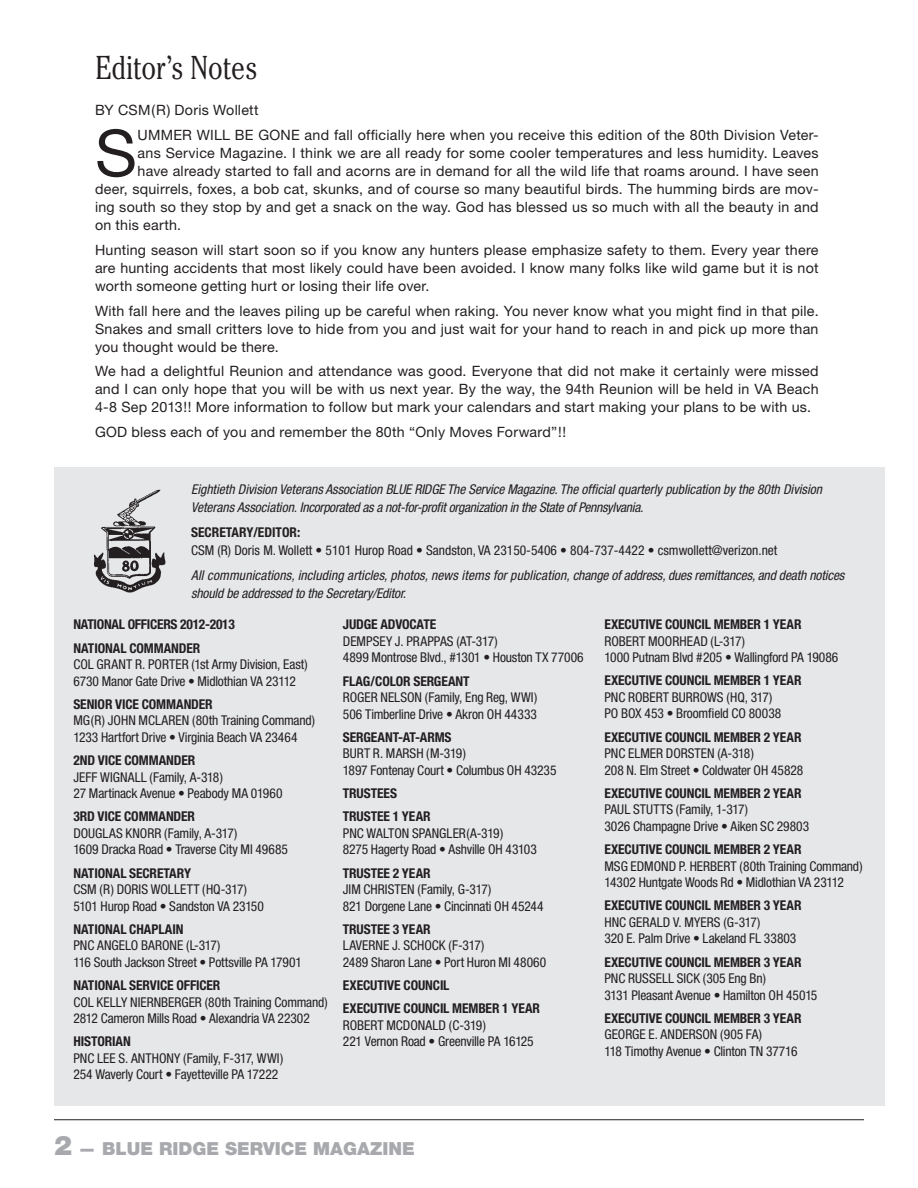
<style>
.page{position:relative;width:918px;height:1188px;background:#fff}
.page>*{position:absolute;margin:0;border:0;box-sizing:border-box;transform-origin:0 0}
.t1{font:64.65px "Helvetica Neue";color:#231f20}
.t2{font:300 condensed 33px "Cheltenham Std";letter-spacing:-.015em;color:#231f20}
.t3{font:900 18px "Helvetica Neue";color:#a8a9ad}
.t4{font:14.25px/18px "Helvetica Neue";letter-spacing:.015em;color:#231f20;text-align:justify}
.t5{font:condensed 13.5px/16.5px "Helvetica Neue";letter-spacing:-.01em;color:#231f20}
.t6{font:700 condensed 13.5px/23.2px "Helvetica Neue";letter-spacing:-.005em;color:#231f20}
.t7{font:italic condensed 13.5px/18px "Helvetica Neue";color:#231f20}
.s1{font-size:27px}
</style>
<div class="page">
<hr style="left:54px;top:1119px;width:810px;height:1px;background:#231f20">
<div style="left:54px;top:467px;width:831px;height:639px;background:#e6e7e9"></div>
<img style="left:94px;top:489px;width:72px;height:104px">
<h2 class="t2" style="left:95px;top:48px;width:164px">Editor’s Notes</h2>
<p class="t4" style="left:95px;top:101px;width:165px">BY CSM(R) Doris Wollett</p>
<h1 class="t1" style="left:95px;top:115px;width:43px">S</h1>
<p class="t4" style="left:138px;top:126px;width:683px">umm er will be gone and fall officially here when you receive this edition of the 80th Division Veter-</p>
<p class="t4" style="left:138px;top:144px;width:683px">ans Service Magazine. I think we are all ready for some cooler temperatures and less humidity. Leaves</p>
<p class="t4" style="left:138px;top:162px;width:683px">have already started to fall and acorns are in demand for all the wild life that roams around. I have seen</p>
<p class="t4" style="left:95px;top:180px;width:725px">deer, squirrels, foxes, a bob cat, skunks, and of course so many beautiful birds. The humming birds are mov-</p>
<p class="t4" style="left:95px;top:198px;width:725px">ing south so they stop by and get a snack on the way. God has blessed us so much with all the beauty in and</p>
<p class="t4" style="left:95px;top:216px;width:88px">on this earth.</p>
<p class="t4" style="left:95px;top:241px;width:725px">Hunting season will start soon so if you know any hunters please emphasize safety to them. Every year there are hunting accidents that most likely could have been avoided. I know many folks like wild game but it is not worth someone getting hurt or losing their life over.</p>
<p class="t4" style="left:95px;top:301px;width:725px">With fall here and the leaves piling up be careful when raking. You never know what you might find in that pile.<br>Snakes and small critters love to hide from you and just wait for your hand to reach in and pick up more than you thought would be there.</p>
<p class="t4" style="left:95px;top:362px;width:725px">We had a delightful Reunion and attendance was good. Everyone that did not make it certainly were missed and I can only hope that you will be with us next year. By the way, the 94th Reunion will be held in VA Beach 4-8 Sep 2013!! More information to follow but mark your calendars and start making your plans to be with us.</p>
<p class="t4" style="left:95px;top:423px;width:473px">GOD bless each of you and remember the 80th “Only Moves Forward”!!</p>
<p class="t7" style="left:191px;top:480px;width:632px">Eightieth Division Veterans Association BLUE RIDGE The Service Magazine. The official quarterly publication by the 80th Division<br>Veterans Association. Incorporated as a not-for-profit organization in the State of Pennsylvania.</p>
<p class="t6" style="left:191px;top:520px;width:15px">SECRETARY</p>
<p class="t6" style="left:253px;top:520px;width:26px">/EDITOR</p>
<p class="t6" style="left:297px;top:520px;width:5px">:</p>
<p class="t5" style="left:191px;top:542px;width:588px">CSM (R) Doris M. Wollett • 5101 Hurop Road • Sandston, VA 23150-5406 • 804-737-4422 • csmwollett@verizon.net</p>
<p class="t7" style="left:191px;top:566px;width:655px">All communications, including articles, photos, news items for publication, change of address, dues remittances, and death notices should be addressed to the Secretary/Editor.</p>
<p class="t6" style="left:343px;top:613px;width:95px">JUDGE ADVOCATE</p>
<p class="t5" style="left:343px;top:633px;width:242px">DEMPSEY J. PRAPPAS (AT-317)<br>4899 Montrose Blvd., #1301 • Houston TX 77006</p>
<p class="t6" style="left:343px;top:669px;width:128px">FLAG/COLOR SERGEANT</p>
<p class="t5" style="left:343px;top:689px;width:196px">ROGER NELSON (Family, Eng Reg, WWI)<br>506 Timberline Drive • Akron OH 44333</p>
<p class="t6" style="left:343px;top:725px;width:110px">SERGEANT-AT-ARMS</p>
<p class="t5" style="left:343px;top:745px;width:215px">BURT R. MARSH (M-319)<br>1897 Fontenay Court • Columbus OH 43235</p>
<p class="t6" style="left:343px;top:781px;width:89px">TRUSTEES<br>TRUSTEE 1 YEAR</p>
<p class="t5" style="left:343px;top:825px;width:195px">PNC WALTON SPANGLER(A-319)<br>8275 Hagerty Road • Ashville OH 43103</p>
<p class="t6" style="left:343px;top:861px;width:89px">TRUSTEE 2 YEAR</p>
<p class="t5" style="left:343px;top:881px;width:202px">JIM CHRISTEN (Family, G-317)<br>821 Dorgene Lane • Cincinnati OH 45244</p>
<p class="t6" style="left:343px;top:917px;width:89px">TRUSTEE 3 YEAR</p>
<p class="t5" style="left:343px;top:937px;width:205px">LAVERNE J. SCHOCK (F-317)<br>2489 Sharon Lane • Port Huron MI 48060</p>
<p class="t6" style="left:343px;top:973px;width:199px">EXECUTIVE COUNCIL<br>EXECUTIVE COUNCIL MEMBER 1 YEAR</p>
<p class="t5" style="left:343px;top:1017px;width:192px">ROBERT MCDONALD (C-319)<br>221 Vernon Road • Greenville PA 16125</p>
<p class="t6" style="left:604px;top:613px;width:199px">EXECUTIVE COUNCIL MEMBER 1 YEAR</p>
<p class="t5" style="left:604px;top:633px;width:235px">ROBERT MOORHEAD (L-317)<br>1000 Putnam Blvd #205 • Wallingford PA 19086</p>
<p class="t6" style="left:604px;top:669px;width:199px">EXECUTIVE COUNCIL MEMBER 1 YEAR</p>
<p class="t5" style="left:604px;top:689px;width:178px">PNC ROBERT BURROWS (HQ, 317)<br>PO BOX 453 • Broomfield CO 80038</p>
<p class="t6" style="left:604px;top:725px;width:199px">EXECUTIVE COUNCIL MEMBER 2 YEAR</p>
<p class="t5" style="left:604px;top:745px;width:200px">PNC ELMER DORSTEN (A-318)<br>208 N. Elm Street • Coldwater OH 45828</p>
<p class="t6" style="left:604px;top:781px;width:199px">EXECUTIVE COUNCIL MEMBER 2 YEAR</p>
<p class="t5" style="left:604px;top:801px;width:206px">PAUL STUTTS (Family, 1-317)<br>3026 Champagne Drive • Aiken SC 29803</p>
<p class="t6" style="left:604px;top:838px;width:199px">EXECUTIVE COUNCIL MEMBER 2 YEAR</p>
<p class="t5" style="left:604px;top:858px;width:260px">MSG EDMOND P. HERBERT (80th Training Command)<br>14302 Huntgate Woods Rd • Midlothian VA 23112</p>
<p class="t6" style="left:604px;top:894px;width:199px">EXECUTIVE COUNCIL MEMBER 3 YEAR</p>
<p class="t5" style="left:604px;top:914px;width:194px">HNC GERALD V. MYERS (G-317)<br>320 E. Palm Drive • Lakeland FL 33803</p>
<p class="t6" style="left:604px;top:950px;width:199px">EXECUTIVE COUNCIL MEMBER 3 YEAR</p>
<p class="t5" style="left:604px;top:970px;width:215px">PNC RUSSELL SICK (305 Eng Bn)<br>3131 Pleasant Avenue • Hamilton OH 45015</p>
<p class="t6" style="left:604px;top:1006px;width:199px">EXECUTIVE COUNCIL MEMBER 3 YEAR</p>
<p class="t5" style="left:604px;top:1026px;width:195px">GEORGE E. ANDERSON (905 FA)<br>118 Timothy Avenue • Clinton TN 37716</p>
<p class="t6" style="left:73px;top:613px;width:163px">NATIONAL OFFICERS 2012-2013<br>NATIONAL</p>
<p class="t6" style="left:129px;top:636px;width:65px">COMMANDER</p>
<p class="t5" style="left:73px;top:656px;width:236px">COL GRANT R. PORTER (1st Army Division, East)<br>6730 Manor Gate Drive • Midlothian VA 23112</p>
<p class="t6" style="left:73px;top:692px;width:15px">SENIOR</p>
<p class="t6" style="left:115px;top:692px;width:92px">VICE COMMANDER</p>
<p class="t5" style="left:73px;top:712px;width:243px">MG(R) JOHN MCLAREN (80th Training Command)<br>1233 Hartfort Drive • Virginia Beach VA 23464</p>
<p class="t6" style="left:73px;top:748px;width:116px">2ND VICE COMMANDER</p>
<p class="t5" style="left:73px;top:768px;width:211px">JEFF WIGNALL (Family, A-318)<br>27 Martinack Avenue • Peabody MA 01960</p>
<p class="t6" style="left:73px;top:805px;width:116px">3RD VICE COMMANDER</p>
<p class="t5" style="left:73px;top:825px;width:216px">DOUGLAS KNORR (Family, A-317)<br>1609 Dracka Road • Traverse City MI 49685</p>
<p class="t6" style="left:73px;top:861px;width:119px">NATIONAL SECRETARY</p>
<p class="t5" style="left:73px;top:881px;width:192px">CSM (R) DORIS WOLLETT (HQ-317)<br>5101 Hurop Road • Sandston VA 23150</p>
<p class="t6" style="left:73px;top:917px;width:112px">NATIONAL CHAPLAIN</p>
<p class="t5" style="left:73px;top:937px;width:230px">PNC ANGELO BARONE (L-317)<br>116 South Jackson Street • Pottsville PA 17901</p>
<p class="t6" style="left:73px;top:973px;width:149px">NATIONAL SERVICE OFFICER</p>
<p class="t5" style="left:73px;top:993px;width:256px">COL KELLY NIERNBERGER (80th Training Command)<br>2812 Cameron Mills Road • Alexandria VA 22302</p>
<p class="t6" style="left:73px;top:1030px;width:59px">HISTORIAN</p>
<p class="t5" style="left:73px;top:1050px;width:212px">PNC LEE S. ANTHONY (Family, F-317, WWI)<br>254 Waverly Court • Fayetteville PA 17222</p>
<h3 class="t3" style="left:54px;top:1138px;width:196px"><span class="s1">2</span> — BLUE RIDGE SERVICE</h3>
<h3 class="t3" style="left:313px;top:1138px;width:30px">MAGAZINE</h3>
</div>
